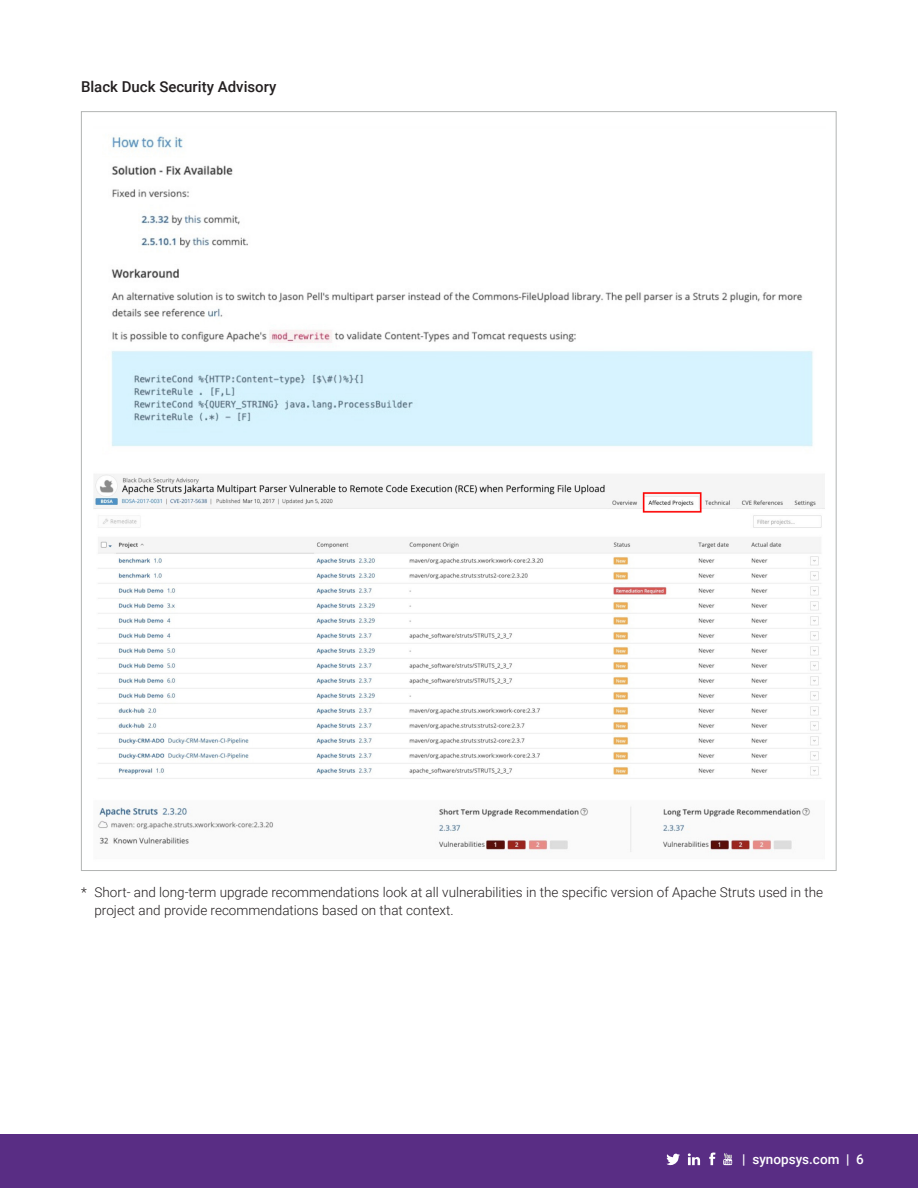
<style>
.page{position:relative;width:918px;height:1188px;background:#fff}
.page>*{position:absolute;margin:0;border:0;box-sizing:border-box;transform-origin:0 0}
.HEADING_3{font:500 15px "Roboto";color:#231f20}
.t1{font:300 13.5px/18px "Roboto";color:#231f20}
.t2{font:500 13.5px "Roboto";color:#fff}
</style>
<div class="page">
<div style="left:0;top:1134px;width:918px;height:54px;background:#592d84"></div>
<svg style="left:667px;top:1153px;width:13px;height:12px"></svg>
<svg style="left:709px;top:1152px;width:7px;height:13px"></svg>
<svg style="left:723px;top:1153px;width:9px;height:12px"></svg>
<svg style="left:688px;top:1153px;width:12px;height:12px"></svg>
<img style="left:93px;top:136px;width:732px;height:716px">
<p class="HEADING_3" style="left:81px;top:76px;width:197px">Black Duck Security Advisory</p>
<p class="t1" style="left:94px;top:882px;width:730px;text-indent:-14px">* Short- and long-term upgrade recommendations look at all vulnerabilities in the specific version of Apache Struts used in the project and provide recommendations based on that context.</p>
<p class="t2" style="left:742px;top:1149px;width:123px">| synopsys.com | 6</p>
</div>
